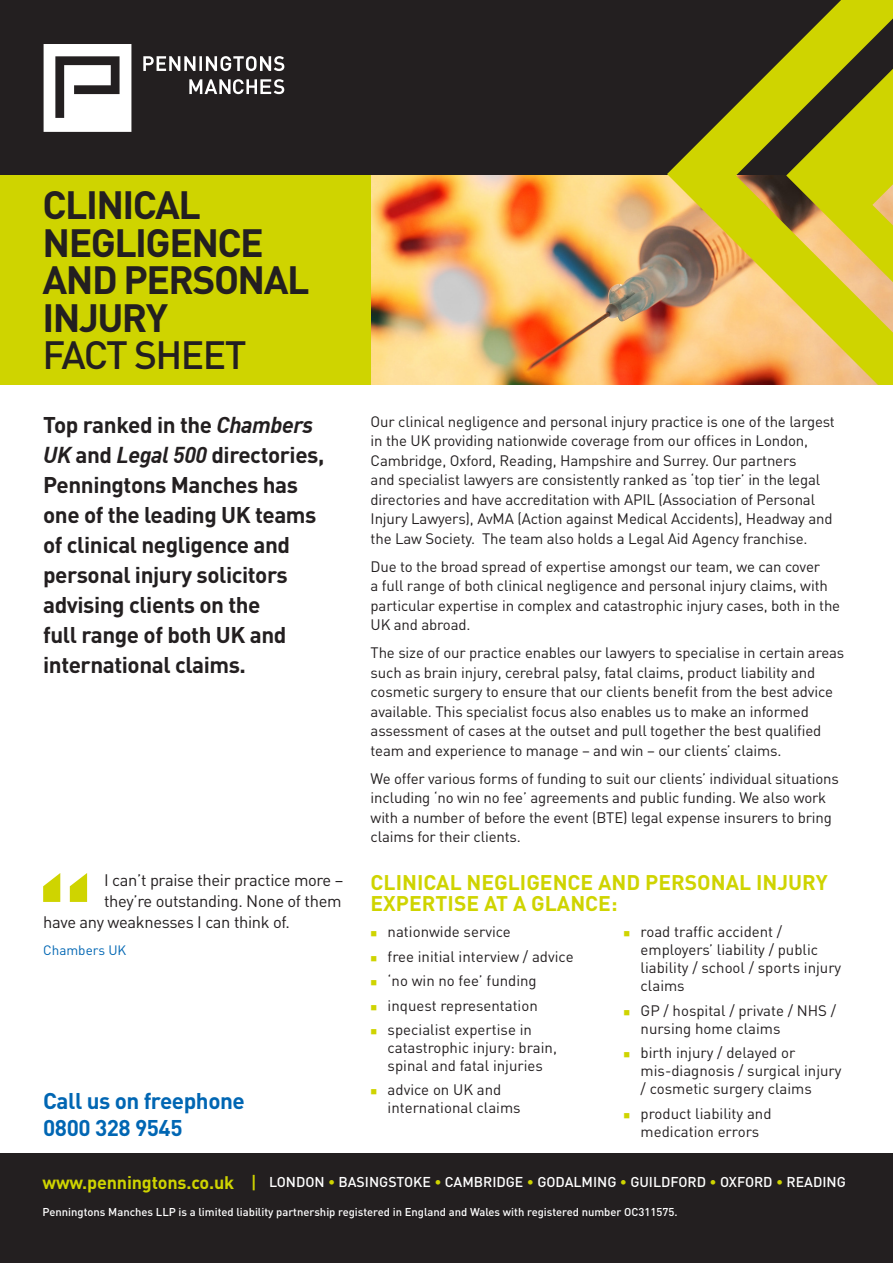
<style>
.page{position:relative;width:893px;height:1263px;background:#fff}
.page>*{position:absolute;margin:0;border:0;box-sizing:border-box;transform-origin:0 0}
.t1{font:700 39px/37.5px "DIN";letter-spacing:-.04em;color:#231f20}
.t2{font:700 22.5px/30px "DIN";letter-spacing:-.02em;color:#231f20}
.t3{font:700 22.5px "DIN";letter-spacing:-.02em;color:#0166b3}
.t4{font:700 21px/21px "DIN";color:#cfd400}
.t5{font:700 18px "DIN";letter-spacing:-.01em;color:#cfd400}
.t6{font:16.5px "DIN";letter-spacing:-.02em;color:#231f20}
.Body{font:15px/19.5px "DIN";letter-spacing:-.01em;color:#231f20}
.t7{font:500 14.1px "DIN";color:#fff}
.t8{font:13.5px "DIN";color:#0166b3}
.t9{font:500 11.25px "DIN";color:#fff}
.s1{font-weight:500}
.s2{font-family:"DIN Offc";font-style:italic}
.s3{color:#cfd400}
</style>
<div class="page">
<img style="left:371px;top:175px;width:296px;height:210px">
<div style="left:0;top:174px;width:371px;height:214px;background:#cfd400"></div>
<div style="left:0;top:1153px;width:893px;height:110px;background:#231f20"></div>
<div style="left:0;top:0;width:893px;height:175px;background:#231f20"></div>
<svg style="left:44px;top:44px;width:87px;height:88px"></svg>
<svg style="left:143px;top:56px;width:141px;height:38px"></svg>
<svg style="left:43px;top:873px;width:44px;height:29px"></svg>
<svg style="left:667px;top:0;width:226px;height:385px"></svg>
<div style="left:0;top:385px;width:893px;height:38px;background:#fff"></div>
<p class="t1" style="left:43px;top:185px;width:268px">CLINICAL<br>NEGLIGENCE<br>AND PERSONAL<br>INJURY<br><span class="s1">FACT SHEET</span></p>
<p class="t2" style="left:43px;top:409px;width:283px">Top ranked in the <span class="s2">Chambers<br>UK</span> and <span class="s2">Legal 500</span> directories,<br>Penningtons Manches has one of the leading UK teams of clinical negligence and personal injury solicitors advising clients on the<br>full range of both UK and international claims.</p>
<p class="t6" style="left:104px;top:870px;width:241px">I can’t praise their practice more –</p>
<p class="t6" style="left:104px;top:891px;width:239px">they’re outstanding. None of them</p>
<p class="t6" style="left:43px;top:912px;width:248px">have any weaknesses I can think of.</p>
<p class="t8" style="left:43px;top:941px;width:85px">Chambers UK</p>
<p class="t3" style="left:43px;top:1086px;width:203px">Call us on freephone</p>
<p class="t3" style="left:43px;top:1113px;width:141px">0800 328 9545</p>
<p class="Body" style="left:371px;top:411px;width:466px">Our clinical negligence and personal injury practice is one of the largest in the UK providing nationwide coverage from our offices in London, Cambridge, Oxford, Reading, Hampshire and Surrey. Our partners<br>and specialist lawyers are consistently ranked as ‘top tier’ in the legal directories and have accreditation with APIL (Association of Personal Injury Lawyers), AvMA (Action against Medical Accidents), Headway and the Law Society. The team also holds a Legal Aid Agency franchise.</p>
<p class="Body" style="left:371px;top:556px;width:471px">Due to the broad spread of expertise amongst our team, we can cover<br>a full range of both clinical negligence and personal injury claims, with particular expertise in complex and catastrophic injury cases, both in the UK and abroad.</p>
<p class="Body" style="left:371px;top:643px;width:475px">The size of our practice enables our lawyers to specialise in certain areas such as brain injury, cerebral palsy, fatal claims, product liability and cosmetic surgery to ensure that our clients benefit from the best advice available. This specialist focus also enables us to make an informed assessment of cases at the outset and pull together the best qualified team and experience to manage – and win – our clients’ claims.</p>
<p class="Body" style="left:371px;top:768px;width:470px">We offer various forms of funding to suit our clients’ individual situations including ‘no win no fee’ agreements and public funding. We also work with a number of before the event (BTE) legal expense insurers to bring claims for their clients.</p>
<p class="t4" style="left:371px;top:871px;width:459px">CLINICAL NEGLIGENCE AND PERSONAL INJURY<br>EXPERTISE AT A GLANCE:</p>
<p class="Body" style="left:371px;top:922px;width:142px"><span class="s3">■</span> nationwide service</p>
<p class="Body" style="left:371px;top:946px;width:205px"><span class="s3">■</span> free initial interview / advice</p>
<p class="Body" style="left:371px;top:971px;width:168px"><span class="s3">■</span> ‘no win no fee’ funding</p>
<p class="Body" style="left:371px;top:995px;width:169px"><span class="s3">■</span> inquest representation</p>
<p class="Body" style="left:388px;top:1020px;width:171px;line-height:18px;text-indent:-17px"><span class="s3">■</span> specialist expertise in catastrophic injury: brain, spinal and fatal injuries</p>
<p class="Body" style="left:388px;top:1081px;width:135px;line-height:18px;text-indent:-17px"><span class="s3">■</span> advice on UK and international claims</p>
<p class="Body" style="left:641px;top:923px;width:202px;line-height:18px;text-indent:-17px"><span class="s3">■</span> road traffic accident / employers’ liability / public liability / school / sports injury claims</p>
<p class="Body" style="left:641px;top:1001px;width:197px;line-height:18px;text-indent:-17px"><span class="s3">■</span> GP / hospital / private / NHS / nursing home claims</p>
<p class="Body" style="left:641px;top:1043px;width:202px;line-height:18px;text-indent:-17px"><span class="s3">■</span> birth injury / delayed or mis-diagnosis / surgical injury / cosmetic surgery claims</p>
<p class="Body" style="left:624px;top:1104px;width:149px;line-height:18px;text-align:center"><span class="s3">■</span> product liability and medication errors</p>
<p class="t5" style="left:43px;top:1170px;width:216px">www.penningtons.co.uk <span class="s1">|</span></p>
<p class="t7" style="left:269px;top:1173px;width:578px">LONDON <span class="s3">•</span> BASINGSTOKE <span class="s3">•</span> CAMBRIDGE <span class="s3">•</span> GODALMING <span class="s3">•</span> GUILDFORD <span class="s3">•</span> OXFORD <span class="s3">•</span> READING</p>
<p class="t9" style="left:43px;top:1205px;width:636px">Penningtons Manches LLP is a limited liability partnership registered in England and Wales with registered number OC311575.</p>
</div>
